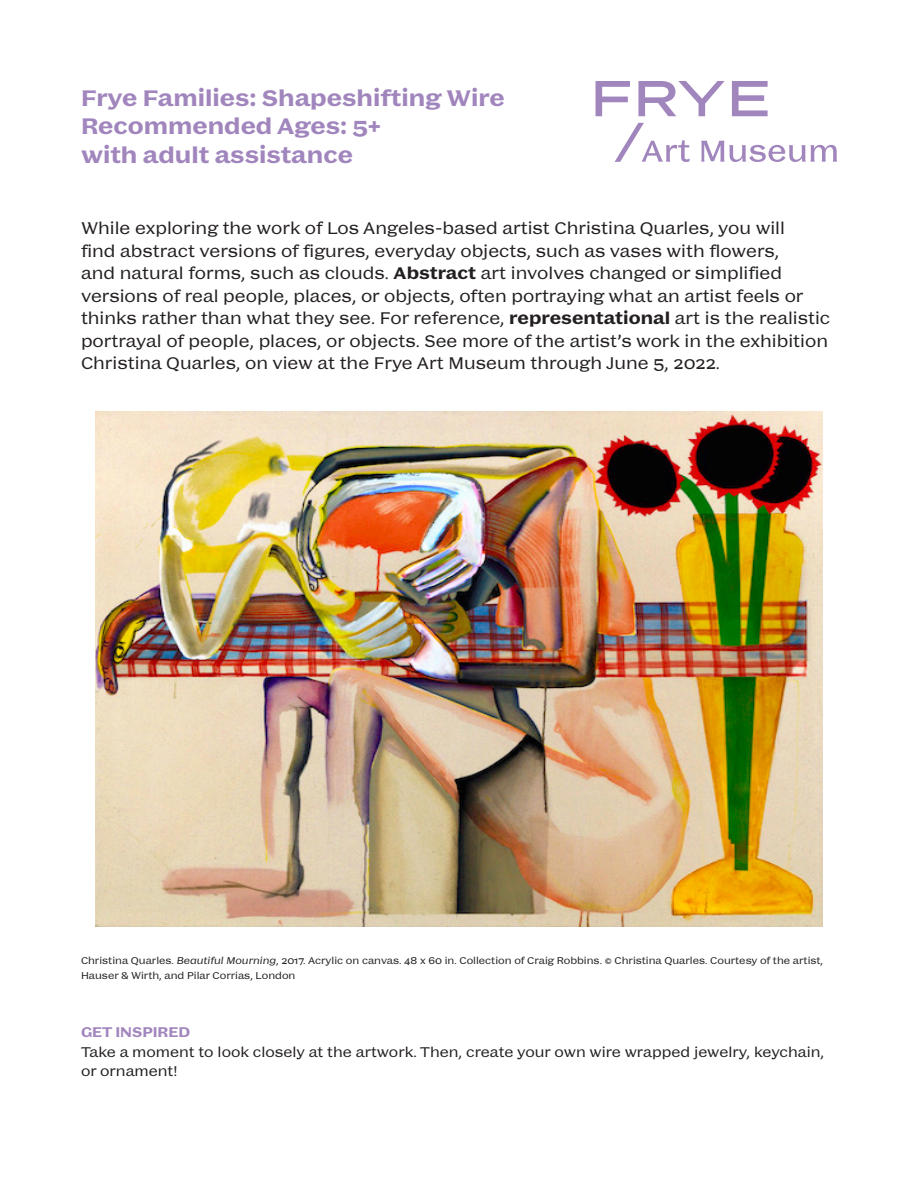
<style>
.page{position:relative;width:918px;height:1188px;background:#fff}
.page>*{position:absolute;margin:0;border:0;box-sizing:border-box;transform-origin:0 0}
.t1{font:600 24px "Murtaugh L";color:#a185bd}
.t2{font:300 18px/22.5px "Murtaugh L";color:#231f20}
.t3{font:300 15px/19.5px "Murtaugh L";color:#231f20}
.t4{font:600 15px "Murtaugh L";color:#a185bd}
.t5{font:300 10.5px/15px "Murtaugh L";color:#231f20}
.s1{font-weight:600}
.s2{font-style:italic}
</style>
<div class="page">
<img style="left:96px;top:411px;width:726px;height:515px">
<svg style="left:596px;top:81px;width:172px;height:35px"></svg>
<svg style="left:615px;top:123px;width:222px;height:39px"></svg>
<p class="t1" style="left:81px;top:83px;width:425px">Frye Families: Shapeshifting Wire</p>
<p class="t1" style="left:81px;top:112px;width:301px">Recommended Ages: 5+</p>
<p class="t1" style="left:81px;top:140px;width:273px">with adult assistance</p>
<p class="t2" style="left:81px;top:217px;width:751px">While exploring the work of Los Angeles-based artist Christina Quarles, you will<br>find abstract versions of figures, everyday objects, such as vases with flowers,<br>and natural forms, such as clouds. <span class="s1">Abstract</span> art involves changed or simplified versions of real people, places, or objects, often portraying what an artist feels or thinks rather than what they see. For reference, <span class="s1">representational</span> art is the realistic portrayal of people, places, or objects. See more of the artist’s work in the exhibition Christina Quarles, on view at the Frye Art Museum through June 5, 2022.</p>
<p class="t5" style="left:81px;top:953px;width:744px">Christina Quarles. <span class="s2">Beautiful Mourning</span>, 2017. Acrylic on canvas. 48 x 60 in. Collection of Craig Robbins. © Christina Quarles. Courtesy of the artist,<br>Hauser &amp; Wirth, and Pilar Corrias, London</p>
<p class="t4" style="left:81px;top:1023px;width:111px">GET INSPIRED</p>
<p class="t3" style="left:81px;top:1042px;width:745px">Take a moment to look closely at the artwork. Then, create your own wire wrapped jewelry, keychain, or ornament!</p>
</div>
